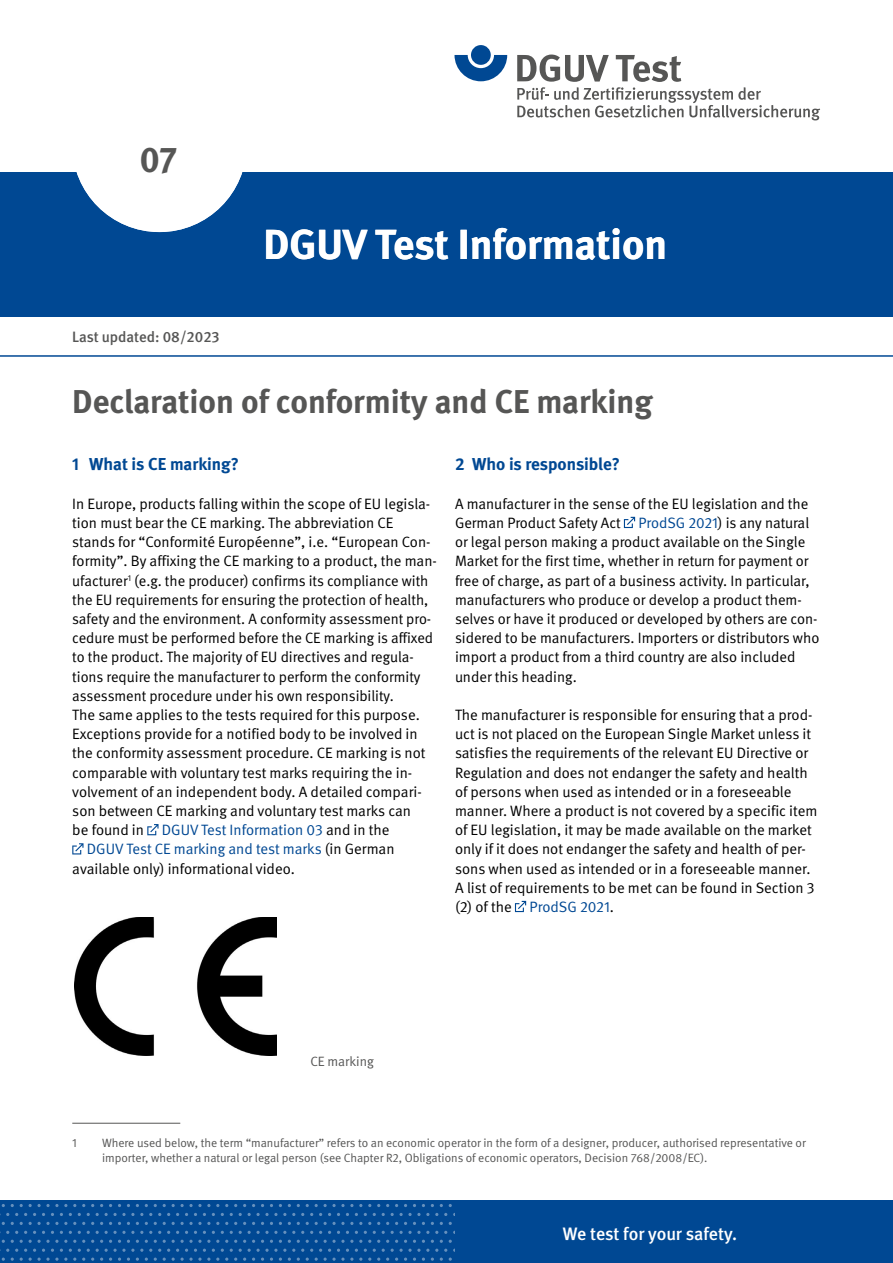
<style>
.page{position:relative;width:893px;height:1263px;background:#fff}
.page>*{position:absolute;margin:0;border:0;box-sizing:border-box;transform-origin:0 0}
.t1{font:700 42px "DGUV Meta";color:#fff}
.P_Ausgabe_24_20pt{font:700 36px "DGUV Meta";color:#565655}
.H2_Titel{font:700 33px "DGUV Meta";color:#565655}
.t2{font:500 18px "DGUV Meta";letter-spacing:-.005em;color:#fff}
.H2_Blau_11_5pt{font:700 17.25px "DGUV Meta";color:#004893}
.P_Copy{font:15px/19.2px "DGUV Meta";color:#000}
.P_Copy_ohne_Abstand{font:15px/19.2px "DGUV Meta";color:#000}
.P_Copy-2{font:15px "DGUV Meta";color:#004893}
.P_Copy_ohne_Raster{font:500 15px "DGUV Meta";letter-spacing:-.005em;color:#565655}
.t3{font:13.5px "DGUV Meta";color:#565655}
.P_Copy_ohne_Abstand-2{font:12px/15px "DGUV Meta";color:#565655}
.s1{color:#000}
.s2{color:#004893}
</style>
<div class="page">
<div style="left:0;top:173px;width:893px;height:144px;background:#004893"></div>
<div style="left:0;top:1200px;width:893px;height:63px;background:#004893"></div>
<svg style="left:455px;top:55px;width:52px;height:26px"></svg>
<div style="left:471px;top:45px;width:20px;height:20px;background:#004893;border-radius:50%"></div>
<svg style="left:517px;top:55px;width:303px;height:65px"></svg>
<svg style="left:391px;top:1213px;width:38px;height:3px"></svg>
<svg style="left:248px;top:1213px;width:38px;height:3px"></svg>
<svg style="left:105px;top:1213px;width:38px;height:3px"></svg>
<svg style="left:391px;top:1231px;width:38px;height:3px"></svg>
<svg style="left:248px;top:1231px;width:38px;height:3px"></svg>
<svg style="left:105px;top:1231px;width:38px;height:3px"></svg>
<svg style="left:315px;top:1204px;width:38px;height:3px"></svg>
<svg style="left:172px;top:1204px;width:38px;height:3px"></svg>
<svg style="left:29px;top:1204px;width:38px;height:3px"></svg>
<svg style="left:315px;top:1222px;width:38px;height:3px"></svg>
<svg style="left:172px;top:1222px;width:38px;height:3px"></svg>
<svg style="left:29px;top:1222px;width:38px;height:3px"></svg>
<svg style="left:355px;top:1240px;width:100px;height:21px"></svg>
<svg style="left:167px;top:1240px;width:186px;height:21px"></svg>
<svg style="left:0;top:1240px;width:166px;height:21px"></svg>
<div style="left:72px;top:58px;width:175px;height:174px;background:#fff;border-radius:50%"></div>
<hr style="left:0;top:355px;width:893px;height:2px;background:#004893">
<svg style="left:147px;top:824px;width:12px;height:11px"></svg>
<svg style="left:72px;top:843px;width:12px;height:11px"></svg>
<hr style="left:72px;top:1123px;width:108px;height:1px;background:#565655">
<svg style="left:624px;top:517px;width:11px;height:11px"></svg>
<svg style="left:515px;top:901px;width:11px;height:11px"></svg>
<img style="left:74px;top:917px;width:203px;height:139px">
<p class="P_Ausgabe_24_20pt" style="left:140px;top:138px;width:39px">07</p>
<h2 class="P_Ausgabe_24_20pt" style="left:161px;top:138px;width:16px">1</h2>
<p class="P_Copy_ohne_Raster" style="left:72px;top:328px;width:149px">Last updated: 08/2023</p>
<h1 class="t1" style="left:264px;top:220px;width:405px">DGUV Test Information</h1>
<h1 class="H2_Titel" style="left:72px;top:382px;width:582px">Declaration of conformity and CE marking</h1>
<h2 class="H2_Blau_11_5pt" style="left:72px;top:454px;width:168px">1 What is CE marking?</h2>
<p class="P_Copy_ohne_Abstand" style="left:72px;top:494px;width:366px">In Europe, products falling within the scope of EU legisla&shy;tion must bear the CE marking. The abbreviation CE stands for “Conformité Européenne”, i.e. “European Con&shy;formity”. By affixing the CE marking to a product, the man&shy;ufacturer<sup>1</sup> (e.g. the producer) confirms its compliance with the EU requirements for ensuring the protection of health, safety and the environment. A conformity assessment pro&shy;cedure must be performed before the CE marking is affixed to the product. The majority of EU directives and regula&shy;tions require the manufacturer to perform the conformity assessment procedure under his own responsibility.</p>
<p class="P_Copy" style="left:72px;top:706px;width:349px">The same applies to the tests required for this purpose.</p>
<p class="P_Copy" style="left:72px;top:725px;width:347px">Exceptions provide for a notified body to be involved in</p>
<p class="P_Copy" style="left:72px;top:744px;width:355px">the conformity assessment procedure. CE marking is not</p>
<p class="P_Copy" style="left:72px;top:763px;width:341px">comparable with voluntary test marks requiring the in-</p>
<p class="P_Copy" style="left:72px;top:782px;width:351px">volvement of an independent body. A detailed compari-</p>
<p class="P_Copy" style="left:72px;top:802px;width:340px">son between CE marking and voluntary test marks can</p>
<p class="P_Copy-2" style="left:72px;top:821px;width:319px"><span class="s1">be found in</span> DGUV Test Information 03 <span class="s1">and in the</span></p>
<p class="P_Copy-2" style="left:87px;top:841px;width:309px">DGUV Test CE marking and test marks <span class="s1">(in German</span></p>
<p class="P_Copy" style="left:72px;top:859px;width:224px">available only) informational video.</p>
<h2 class="H2_Blau_11_5pt" style="left:455px;top:454px;width:167px">2 Who is responsible?</h2>
<p class="P_Copy" style="left:455px;top:494px;width:366px">A manufacturer in the sense of the EU legislation and the German Product Safety Act <span class="s2">ProdSG 2021</span>) is any natural or legal person making a product available on the Single Market for the first time, whether in return for payment or free of charge, as part of a business activity. In particular, manufacturers who produce or develop a product them&shy;selves or have it produced or developed by others are con&shy;sidered to be manufacturers. Importers or distributors who import a product from a third country are also included under this heading.</p>
<p class="P_Copy" style="left:455px;top:706px;width:364px">The manufacturer is responsible for ensuring that a prod&shy;uct is not placed on the European Single Market unless it satisfies the requirements of the relevant EU Directive or Regulation and does not endanger the safety and health of persons when used as intended or in a foreseeable manner. Where a product is not covered by a specific item of EU legislation, it may be made available on the market only if it does not endanger the safety and health of per&shy;sons when used as intended or in a foreseeable manner.<br>A list of requirements to be met can be found in Section 3 (2) of the <span class="s2">ProdSG 2021</span>.</p>
<p class="t3" style="left:310px;top:1053px;width:65px">CE marking</p>
<p class="P_Copy_ohne_Abstand-2" style="left:72px;top:1135px;width:6px">1</p>
<p class="P_Copy_ohne_Abstand-2" style="left:102px;top:1135px;width:705px">Where used below, the term “manufacturer” refers to an economic operator in the form of a designer, producer, authorised representative or importer, whether a natural or legal person (see Chapter R2, Obligations of economic operators, Decision 768/2008/EC).</p>
<p class="t2" style="left:563px;top:1223px;width:176px">We test for your safety.</p>
</div>
